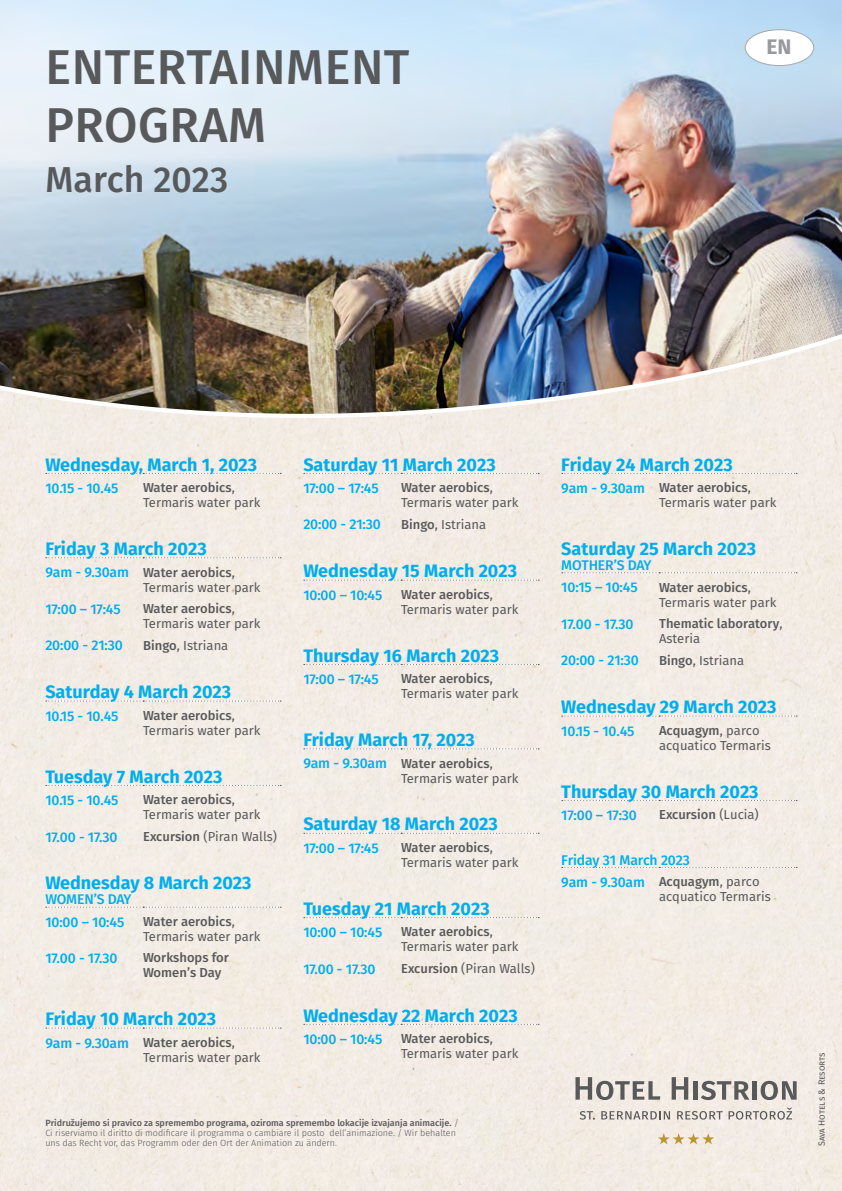
<style>
.page{position:relative;width:842px;height:1191px;background:#fff}
.page>*{position:absolute;margin:0;border:0;box-sizing:border-box;transform-origin:0 0}
.t1{font:500 48.8px/58.6px "Fira Sans";letter-spacing:.01em;color:#58595b}
.t2{font:500 36px "Fira Sans";color:#58595b}
.t3{font:700 21px "Fira Sans";color:#97999c}
.t4{font:700 18px "Fira Sans";color:#00aeef}
.t5{font:500 14px/22.3px "Fira Sans";letter-spacing:-.01em;color:#00aeef}
.t6{font:13px/15px "Fira Sans";color:#58595b}
.t7{font:500 13px/15px "Fira Sans";color:#58595b}
.t8{font:300 9px/10px "Fira Sans";color:#58595b}
.t9{font:9px "Fira Sans";color:#58595b}
.s1{font-weight:500}
.s2{font-weight:500;font-size:14px;color:#00aeef}
.s3{font-weight:400}
.s4{font-size:13px;color:#58595b}
.s5{font-weight:400;font-size:13px;color:#58595b}
</style>
<div class="page">
<div style="left:0;top:421px;width:842px;height:770px;background:#f3ece5"></div>
<img style="left:0;top:0;width:842px;height:421px">
<svg style="left:658px;top:1133px;width:56px;height:11px"></svg>
<svg style="left:575px;top:1077px;width:85px;height:23px;background:#b7b3af"></svg>
<svg style="left:672px;top:1077px;width:16px;height:22px"></svg>
<div style="left:693px;top:1081px;width:5px;height:18px;background:#58595b"></div>
<svg style="left:701px;top:1080px;width:48px;height:20px"></svg>
<hr style="left:752px;top:1081px;width:4px;height:18px;background:#58595b">
<svg style="left:761px;top:1080px;width:36px;height:20px"></svg>
<svg style="left:580px;top:1111px;width:15px;height:8px"></svg>
<svg style="left:601px;top:1111px;width:69px;height:8px"></svg>
<svg style="left:677px;top:1107px;width:115px;height:12px"></svg>
<svg style="left:46px;top:473px;width:235px;height:1px"></svg>
<svg style="left:46px;top:557px;width:235px;height:1px"></svg>
<svg style="left:46px;top:700px;width:235px;height:1px"></svg>
<svg style="left:46px;top:1027px;width:235px;height:1px"></svg>
<svg style="left:46px;top:906px;width:235px;height:1px"></svg>
<svg style="left:46px;top:785px;width:235px;height:1px"></svg>
<svg style="left:304px;top:748px;width:235px;height:1px"></svg>
<svg style="left:304px;top:832px;width:235px;height:1px"></svg>
<svg style="left:304px;top:579px;width:235px;height:1px"></svg>
<svg style="left:304px;top:664px;width:235px;height:1px"></svg>
<svg style="left:304px;top:917px;width:235px;height:1px"></svg>
<svg style="left:304px;top:473px;width:235px;height:1px"></svg>
<svg style="left:304px;top:1023px;width:235px;height:1px"></svg>
<svg style="left:562px;top:473px;width:235px;height:1px"></svg>
<svg style="left:562px;top:867px;width:235px;height:1px"></svg>
<svg style="left:562px;top:800px;width:235px;height:1px"></svg>
<svg style="left:562px;top:572px;width:235px;height:1px"></svg>
<svg style="left:562px;top:715px;width:235px;height:1px"></svg>
<div style="left:745px;top:30px;width:69px;height:36px;background:#fff;border-radius:50%"></div>
<div style="left:745px;top:29px;width:69px;height:37px;border:1px solid #a7a9ac;border-radius:50%"></div>
<h1 class="t1" style="left:46px;top:41px;width:365px">ENTERTAINMENT<br>PROGRAM</h1>
<h2 class="t2" style="left:45px;top:154px;width:184px">March 2023</h2>
<h3 class="t3" style="left:766px;top:32px;width:26px">EN</h3>
<h3 class="t4" style="left:45px;top:452px;width:213px">Wednesday, March 1, 2023</h3>
<p class="t5" style="left:45px;top:478px;width:75px">10.15 - 10.45</p>
<p class="t6" style="left:143px;top:481px;width:119px"><span class="s1">Water aerobics</span>,<br>Termaris water park</p>
<h3 class="t4" style="left:45px;top:536px;width:163px">Friday 3 March 2023</h3>
<p class="t6" style="left:143px;top:565px;width:119px;text-indent:-98px"><span class="s2">9am - 9.30am</span> <span class="s1">Water aerobics</span>,<br>Termaris water park</p>
<p class="t5" style="left:45px;top:599px;width:77px">17:00 – 17:45</p>
<p class="t6" style="left:143px;top:602px;width:119px"><span class="s1">Water aerobics</span>,<br>Termaris water park</p>
<p class="t5" style="left:45px;top:635px;width:79px">20:00 - 21:30</p>
<p class="t6" style="left:143px;top:638px;width:87px"><span class="s1">Bingo</span>, Istriana</p>
<h3 class="t4" style="left:45px;top:679px;width:187px">Saturday 4 March 2023</h3>
<p class="t5" style="left:45px;top:705px;width:75px">10.15 - 10.45</p>
<p class="t6" style="left:143px;top:708px;width:119px"><span class="s1">Water aerobics</span>,<br>Termaris water park</p>
<h3 class="t4" style="left:45px;top:763px;width:179px">Tuesday 7 March 2023</h3>
<p class="t5" style="left:45px;top:790px;width:75px">10.15 - 10.45</p>
<p class="t6" style="left:143px;top:793px;width:119px"><span class="s1">Water aerobics</span>,<br>Termaris water park</p>
<p class="t5" style="left:45px;top:826px;width:74px">17.00 - 17.30</p>
<p class="t6" style="left:143px;top:829px;width:135px"><span class="s1">Excursion</span> (Piran Walls)</p>
<h3 class="t4" style="left:45px;top:870px;width:208px">Wednesday 8 March 2023</h3>
<p class="t5" style="left:45px;top:889px;width:88px">WOMEN’S DAY<br>10:00 – 10:45</p>
<p class="t6" style="left:143px;top:914px;width:119px"><span class="s1">Water aerobics</span>,<br>Termaris water park</p>
<p class="t5" style="left:45px;top:948px;width:74px">17.00 - 17.30</p>
<p class="t7" style="left:143px;top:951px;width:87px">Workshops for<br>Women’s Day</p>
<h3 class="t4" style="left:45px;top:1006px;width:172px">Friday 10 March 2023</h3>
<p class="t6" style="left:143px;top:1035px;width:119px;text-indent:-98px"><span class="s2">9am - 9.30am</span> <span class="s1">Water aerobics</span>,<br>Termaris water park</p>
<h3 class="t4" style="left:303px;top:452px;width:194px">Saturday 11 March 2023</h3>
<p class="t5" style="left:303px;top:478px;width:77px">17:00 – 17:45</p>
<p class="t6" style="left:401px;top:481px;width:119px"><span class="s1">Water aerobics</span>,<br>Termaris water park</p>
<p class="t5" style="left:303px;top:514px;width:79px">20:00 - 21:30</p>
<p class="t6" style="left:401px;top:517px;width:87px"><span class="s1">Bingo</span>, Istriana</p>
<h3 class="t4" style="left:303px;top:558px;width:215px">Wednesday 15 March 2023</h3>
<p class="t5" style="left:303px;top:584px;width:80px">10:00 – 10:45</p>
<p class="t6" style="left:401px;top:588px;width:119px"><span class="s1">Water aerobics</span>,<br>Termaris water park</p>
<h3 class="t4" style="left:303px;top:643px;width:197px">Thursday 16 March 2023</h3>
<p class="t5" style="left:303px;top:669px;width:77px">17:00 – 17:45</p>
<p class="t6" style="left:401px;top:672px;width:119px"><span class="s1">Water aerobics</span>,<br>Termaris water park</p>
<h3 class="t4" style="left:303px;top:727px;width:173px">Friday March 17, 2023</h3>
<p class="t6" style="left:401px;top:756px;width:119px;text-indent:-98px"><span class="s2">9am - 9.30am</span> <span class="s1">Water aerobics</span>,<br>Termaris water park</p>
<h3 class="t4" style="left:303px;top:811px;width:196px">Saturday 18 March 2023</h3>
<p class="t5" style="left:303px;top:837px;width:77px">17:00 – 17:45</p>
<p class="t6" style="left:401px;top:841px;width:119px"><span class="s1">Water aerobics</span>,<br>Termaris water park</p>
<h3 class="t4" style="left:303px;top:896px;width:188px">Tuesday 21 March 2023</h3>
<p class="t5" style="left:303px;top:922px;width:80px">10:00 – 10:45</p>
<p class="t6" style="left:401px;top:925px;width:119px"><span class="s1">Water aerobics</span>,<br>Termaris water park</p>
<p class="t5" style="left:303px;top:958px;width:74px">17.00 - 17.30</p>
<p class="t6" style="left:401px;top:961px;width:135px"><span class="s1">Excursion</span> (Piran Walls)</p>
<h3 class="t4" style="left:303px;top:1002px;width:216px">Wednesday 22 March 2023</h3>
<p class="t5" style="left:303px;top:1028px;width:80px">10:00 – 10:45</p>
<p class="t6" style="left:401px;top:1032px;width:119px"><span class="s1">Water aerobics</span>,<br>Termaris water park</p>
<p class="t8" style="left:45px;top:1118px;width:415px"><span class="s1">Pridružujemo si pravico za spremembo programa, oziroma spremembo lokacije izvajanja animacije.</span> /<br>Ci riserviamo il diritto di modificare il programma o cambiare il posto dell’animazione. / Wir behalten uns das Recht vor, das Programm oder den Ort der Animation zu ändern.</p>
<h3 class="t4" style="left:561px;top:452px;width:173px">Friday 24 March 2023</h3>
<p class="t6" style="left:659px;top:481px;width:119px;text-indent:-98px"><span class="s2">9am - 9.30am</span> <span class="s1">Water aerobics</span>,<br>Termaris water park</p>
<h3 class="t4" style="left:561px;top:536px;width:196px">Saturday 25 March 2023</h3>
<p class="t5" style="left:561px;top:555px;width:92px">MOTHER’S DAY<br>10:15 – 10:45</p>
<p class="t6" style="left:659px;top:580px;width:119px"><span class="s1">Water aerobics</span>,<br>Termaris water park</p>
<p class="t5" style="left:561px;top:614px;width:74px">17.00 - 17.30</p>
<p class="t7" style="left:659px;top:617px;width:125px">Thematic laboratory<span class="s3">,<br>Asteria</span></p>
<p class="t5" style="left:561px;top:650px;width:79px">20:00 - 21:30</p>
<p class="t6" style="left:659px;top:653px;width:87px"><span class="s1">Bingo</span>, Istriana</p>
<h3 class="t4" style="left:561px;top:694px;width:217px">Wednesday 29 March 2023</h3>
<p class="t5" style="left:561px;top:720px;width:75px">10.15 - 10.45</p>
<p class="t6" style="left:659px;top:723px;width:113px"><span class="s1">Acquagym</span>, parco acquatico Termaris</p>
<h3 class="t4" style="left:561px;top:778px;width:199px">Thursday 30 March 2023</h3>
<p class="t5" style="left:561px;top:805px;width:77px">17:00 – 17:30</p>
<p class="t7" style="left:659px;top:808px;width:101px">Excursion <span class="s3">(Lucia)</span></p>
<p class="t5" style="left:561px;top:849px;width:200px">Friday 31 March 2023<br>9am - 9.30am <span class="s4">Acquagym</span><span class="s5">, parco</span></p>
<p class="t6" style="left:659px;top:890px;width:113px">acquatico Termaris</p>
<p class="t9" style="left:815px;top:1146px;width:95px;rotate:-90deg">Sava Hotels &amp; Resorts</p>
</div>
